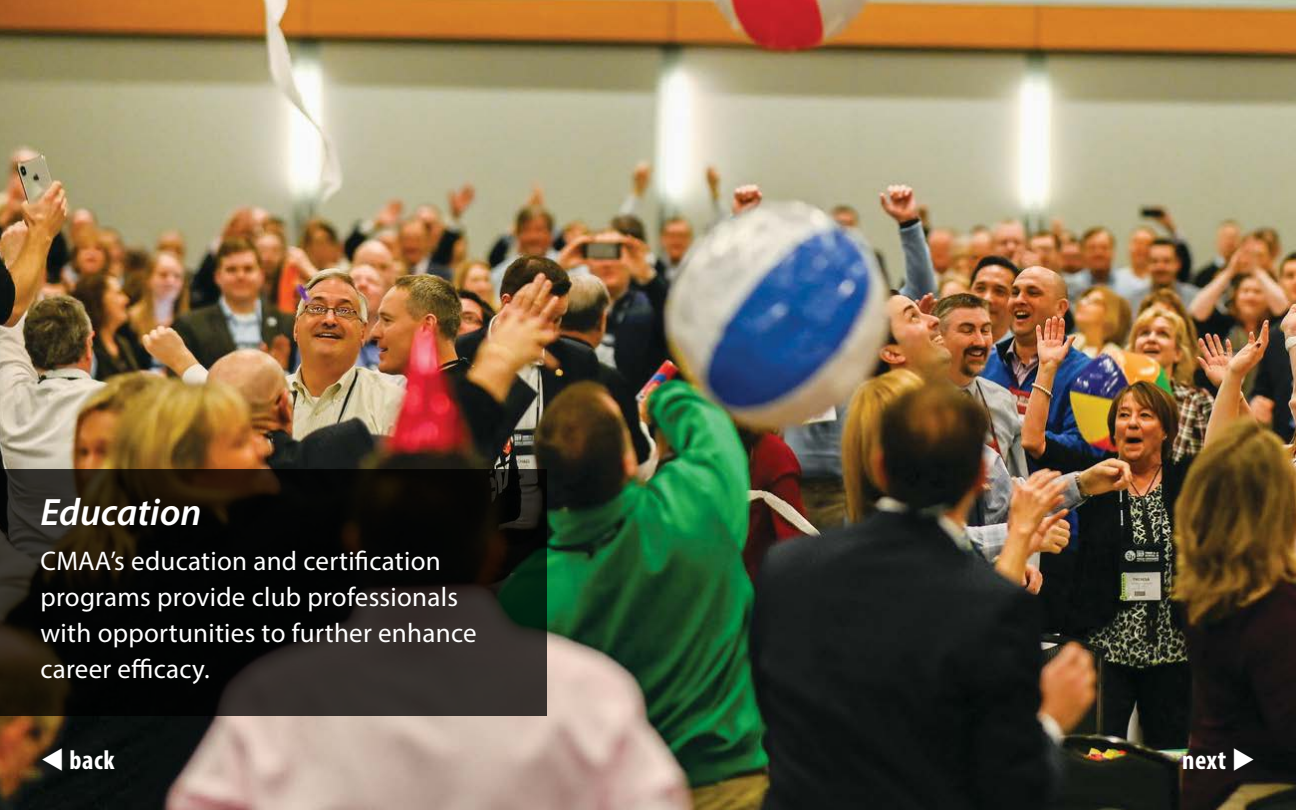
<style>
.page{position:relative;width:1296px;height:810px;background:#fff}
.page>*{position:absolute;margin:0;border:0;box-sizing:border-box;transform-origin:0 0}
.HeadB{font:italic 600 38.25px "Myriad Pro";color:#fff}
.BodyB_big{font:27px/36px "Myriad Pro";letter-spacing:.01em;color:#fff}
.t1{font:700 condensed 27px "Myriad Pro";letter-spacing:.02em;color:#fff}
</style>
<div class="page">
<img style="left:0;top:0;width:1296px;height:810px">
<svg style="left:0;top:470px;width:547px;height:246px;background:#161410"></svg>
<p class="HeadB" style="left:40px;top:488px;width:163px">Education</p>
<p class="BodyB_big" style="left:40px;top:543px;width:438px">CMAA’s education and certification programs provide club professionals with opportunities to further enhance career efficacy.</p>
<p class="t1" style="left:40px;top:743px;width:76px">▼ back</p>
<p class="t1" style="left:1182px;top:743px;width:75px">next ◆</p>
</div>
